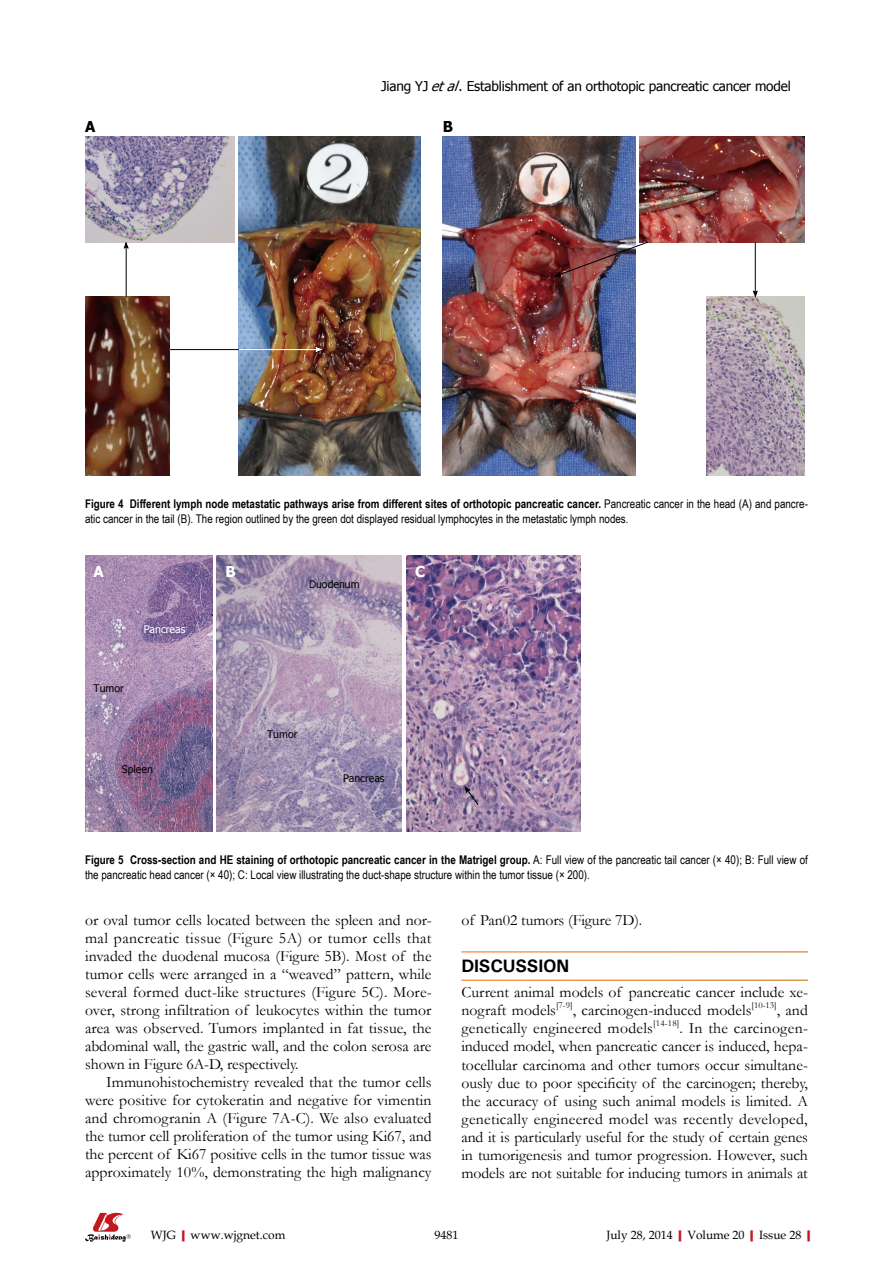
<style>
.page{position:relative;width:893px;height:1263px;background:#fff}
.page>*{position:absolute;margin:0;border:0;box-sizing:border-box;transform-origin:0 0}
.t1{font:700 18px "Univers";letter-spacing:-.01em;color:#000}
.t2{font:15.75px/18px "Garamond";color:#000;text-align:justify}
.t3{font:700 15px "Tahoma";color:#fff}
.t4{font:700 15px "Tahoma";color:#000}
.t5{font:13.5px "Tahoma";letter-spacing:-.01em;color:#000}
.t6{font:12px/15px "Arial Narrow";color:#000}
.t7{font:12px "Book Antiqua";color:#000}
.t8{font:10.5px "Tahoma";color:#000}
.t9{font:10.5px "Tahoma";color:#fff}
.t10{font:9.15px "Garamond";letter-spacing:.01em;color:#000}
.s1{font-style:italic}
.s2{font-weight:700}
.s3{font-weight:700;color:#c01920}
</style>
<div class="page">
<svg style="left:85px;top:1213px;width:46px;height:29px"></svg>
<img style="left:85px;top:136px;width:149px;height:106px">
<img style="left:85px;top:297px;width:85px;height:179px">
<img style="left:239px;top:136px;width:182px;height:340px">
<img style="left:443px;top:136px;width:192px;height:340px">
<img style="left:640px;top:136px;width:164px;height:106px">
<img style="left:707px;top:297px;width:97px;height:179px">
<svg style="left:316px;top:347px;width:6px;height:5px"></svg>
<hr style="left:170px;top:349px;width:148px;height:1px;background:#fff">
<svg style="left:124px;top:242px;width:5px;height:6px"></svg>
<hr style="left:126px;top:246px;width:1px;height:51px;background:#000">
<svg style="left:753px;top:291px;width:5px;height:6px"></svg>
<hr style="left:755px;top:242px;width:1px;height:51px;background:#000">
<img style="left:555px;top:241px;width:94px;height:36px">
<hr style="left:170px;top:349px;width:69px;height:1px;background:#000">
<img style="left:85px;top:556px;width:128px;height:276px">
<img style="left:217px;top:556px;width:184px;height:276px">
<img style="left:406px;top:556px;width:174px;height:276px">
<svg style="left:465px;top:787px;width:14px;height:18px"></svg>
<p class="t5" style="left:381px;top:77px;width:411px">Jiang YJ <span class="s1">etal</span>. Establishment of an orthotopic pancreatic cancer model</p>
<p class="t4" style="left:85px;top:116px;width:12px">A</p>
<p class="t4" style="left:443px;top:116px;width:12px">B</p>
<p class="t6" style="left:85px;top:496px;width:724px"><span class="s2">Figure 4 Different lymph node metastatic pathways arise from different sites of orthotopic pancreatic cancer.</span> Pancreatic cancer in the head (A) and pancre&shy;atic cancer in the tail (B). The region outlined by the green dot displayed residual lymphocytes in the metastatic lymph nodes.</p>
<p class="t3" style="left:94px;top:561px;width:12px">A</p>
<p class="t3" style="left:225px;top:561px;width:12px">B</p>
<p class="t3" style="left:415px;top:561px;width:12px">C</p>
<p class="t8" style="left:94px;top:681px;width:32px">Tumor</p>
<p class="t9" style="left:144px;top:622px;width:43px">Pancreas</p>
<p class="t8" style="left:122px;top:762px;width:32px">Spleen</p>
<p class="t8" style="left:309px;top:577px;width:52px">Duodenum</p>
<p class="t8" style="left:267px;top:727px;width:32px">Tumor</p>
<p class="t8" style="left:343px;top:771px;width:43px">Pancreas</p>
<p class="t6" style="left:85px;top:852px;width:724px"><span class="s2">Figure 5 Cross-section and HE staining of orthotopic pancreatic cancer in the Matrigel group.</span> A: Full view of the pancreatic tail cancer (× 40); B: Full view of the pancreatic head cancer (× 40); C: Local view illustrating the duct-shape structure within the tumor tissue (× 200).</p>
<p class="t2" style="left:85px;top:911px;width:348px">or oval tumor cells located between the spleen and nor&shy;mal pancreatic tissue (Figure 5A) or tumor cells that invaded the duodenal mucosa (Figure 5B). Most of the tumor cells were arranged in a “weaved” pattern, while several formed duct-like structures (Figure 5C). More&shy;over, strong infiltration of leukocytes within the tumor area was observed. Tumors implanted in fat tissue, the abdominal wall, the gastric wall, and the colon serosa are shown in Figure 6A-D, respectively.</p>
<p class="t2" style="left:85px;top:1073px;width:348px;text-indent:21px">Immunohistochemistry revealed that the tumor cells were positive for cytokeratin and negative for vimentin and chromogranin A (Figure 7A-C). We also evaluated the tumor cell proliferation of the tumor using Ki67, and the percent of Ki67 positive cells in the tumor tissue was approximately 10%, demonstrating the high malignancy</p>
<p class="t2" style="left:461px;top:911px;width:183px">of Pan02 tumors (Figure 7D).</p>
<p class="t1" style="left:461px;top:955px;width:110px">DISCUSSION</p>
<p class="t2" style="left:461px;top:983px;width:348px">Current animal models of pancreatic cancer include xe&shy;nograft models</p>
<p class="t10" style="left:556px;top:998px;width:18px">[7-9]</p>
<p class="t2" style="left:573px;top:1001px;width:180px">, carcinogen-induced models</p>
<p class="t10" style="left:751px;top:998px;width:27px">[10-13]</p>
<p class="t2" style="left:777px;top:1001px;width:33px">, and</p>
<p class="t2" style="left:461px;top:1019px;width:193px">genetically engineered models</p>
<p class="t10" style="left:653px;top:1017px;width:28px">[14-18]</p>
<p class="t2" style="left:461px;top:1019px;width:348px;text-indent:218px">. In the carcinogen&shy;induced model, when pancreatic cancer is induced, hepa&shy;tocellular carcinoma and other tumors occur simultane&shy;ously due to poor specificity of the carcinogen; thereby, the accuracy of using such animal models is limited. A genetically engineered model was recently developed, and it is particularly useful for the study of certain genes in tumorigenesis and tumor progression. However, such models are not suitable for inducing tumors in animals at</p>
<p class="t7" style="left:151px;top:1226px;width:136px">WJG<span class="s3">|</span>www.wjgnet.com</p>
<p class="t7" style="left:434px;top:1226px;width:25px">9481</p>
<p class="t7" style="left:606px;top:1226px;width:211px">July 28, 2014<span class="s3">|</span>Volume 20<span class="s3">|</span>Issue 28<span class="s3">|</span></p>
</div>
